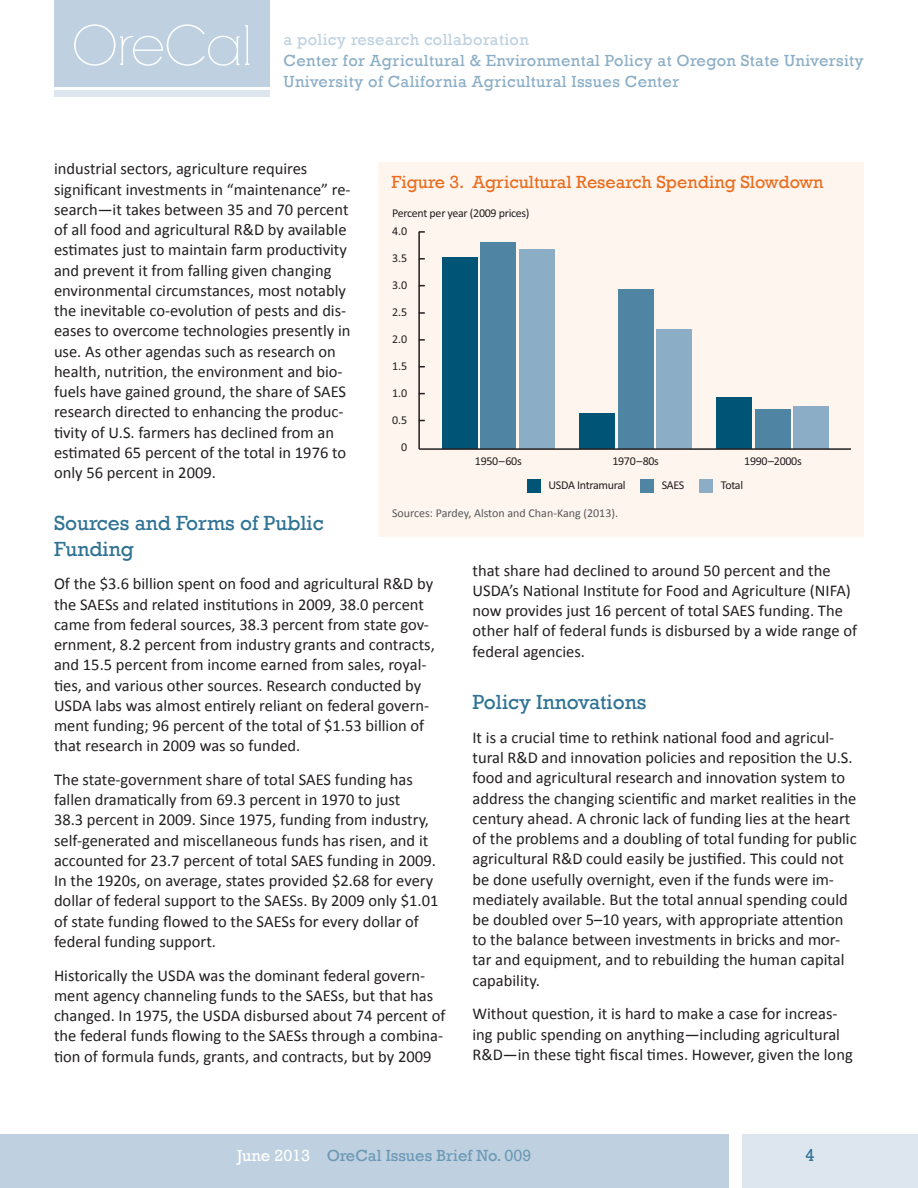
<style>
.page{position:relative;width:918px;height:1188px;background:#fff}
.page>*{position:absolute;margin:0;border:0;box-sizing:border-box;transform-origin:0 0}
.t1{font:54px "RNS Camelia";letter-spacing:-.01em;color:#fff}
.t2{font:21px/25.2px "Rockwell";color:#307394}
.t3{font:18px "Rockwell";color:#ea6d1f}
.t4{font:18px "Rockwell";color:#307394}
.t5{font:16.5px/20.2px "Calibri";color:#231f20}
.t6{font:16.5px "Rockwell";letter-spacing:.02em;color:#8baec6}
.t7{font:16.5px "Rockwell";color:#6c99b5}
.t8{font:16.5px "Rockwell";letter-spacing:.02em;color:#bfd1e0}
.t9{font:12px "Calibri";letter-spacing:-.025em;color:#231f20}
.t10{font:12px "Calibri";color:#57585a}
.s1{color:#fff}
</style>
<div class="page">
<div style="left:0;top:1134px;width:729px;height:54px;background:#bfd1e0"></div>
<div style="left:742px;top:1134px;width:176px;height:54px;background:#dde6ee"></div>
<div style="left:54px;top:0;width:216px;height:87px;background:#bfd1e0"></div>
<div style="left:54px;top:90px;width:216px;height:7px;background:#dde6ee"></div>
<div style="left:378px;top:162px;width:486px;height:374px;background:#fdf5ee"></div>
<div style="left:527px;top:480px;width:14px;height:13px;background:#005476"></div>
<div style="left:641px;top:480px;width:13px;height:13px;background:#4f85a3"></div>
<div style="left:700px;top:480px;width:13px;height:13px;background:#8baec6"></div>
<div style="left:481px;top:242px;width:35px;height:207px;background:#4f85a3"></div>
<div style="left:442px;top:257px;width:35px;height:192px;background:#005476"></div>
<div style="left:519px;top:250px;width:35px;height:199px;background:#8baec6"></div>
<div style="left:618px;top:289px;width:35px;height:160px;background:#4f85a3"></div>
<div style="left:580px;top:414px;width:35px;height:35px;background:#005476"></div>
<div style="left:656px;top:329px;width:35px;height:120px;background:#8baec6"></div>
<div style="left:755px;top:409px;width:35px;height:40px;background:#4f85a3"></div>
<div style="left:717px;top:397px;width:35px;height:52px;background:#005476"></div>
<div style="left:794px;top:406px;width:35px;height:43px;background:#8baec6"></div>
<hr style="left:418px;top:232px;width:2px;height:217px;background:#231f20">
<hr style="left:419px;top:448px;width:432px;height:2px;background:#231f20">
<h1 class="t1" style="left:72px;top:14px;width:182px">OreCal</h1>
<p class="t8" style="left:284px;top:30px;width:247px">a policy research collaboration</p>
<p class="t6" style="left:284px;top:51px;width:582px">Center for Agricultural &amp; Environmental Policy at Oregon State University</p>
<p class="t6" style="left:284px;top:72px;width:397px">University of California Agricultural Issues Center</p>
<p class="t5" style="left:54px;top:159px;width:298px">industrial sectors, agriculture requires significant investments in “maintenance” re&shy;search—it takes between 35 and 70 percent of all food and agricultural R&amp;D by available estimates just to maintain farm productivity and prevent it from falling given changing environmental circumstances, most notably the inevitable co-evolution of pests and dis&shy;eases to overcome technologies presently in use. As other agendas such as research on health, nutrition, the environment and bio&shy;fuels have gained ground, the share of SAES research directed to enhancing the produc&shy;tivity of U.S. farmers has declined from an estimated 65 percent of the total in 1976 to only 56 percent in 2009.</p>
<p class="t2" style="left:54px;top:511px;width:271px">Sources and Forms of Public<br>Funding</p>
<p class="t5" style="left:54px;top:574px;width:382px">Of the $3.6 billion spent on food and agricultural R&amp;D by the SAESs and related institutions in 2009, 38.0 percent came from federal sources, 38.3 percent from state gov&shy;ernment, 8.2 percent from industry grants and contracts, and 15.5 percent from income earned from sales, royal&shy;ties, and various other sources. Research conducted by USDA labs was almost entirely reliant on federal govern&shy;ment funding; 96 percent of the total of $1.53 billion of that research in 2009 was so funded.</p>
<p class="t5" style="left:54px;top:769px;width:386px">The state-government share of total SAES funding has fallen dramatically from 69.3 percent in 1970 to just<br>38.3 percent in 2009. Since 1975, funding from industry, self-generated and miscellaneous funds has risen, and it accounted for 23.7 percent of total SAES funding in 2009.<br>In the 1920s, on average, states provided $2.68 for every dollar of federal support to the SAESs. By 2009 only $1.01 of state funding flowed to the SAESs for every dollar of federal funding support.</p>
<p class="t5" style="left:54px;top:965px;width:393px">Historically the USDA was the dominant federal govern&shy;ment agency channeling funds to the SAESs, but that has changed. In 1975, the USDA disbursed about 74 percent of the federal funds flowing to the SAESs through a combina&shy;tion of formula funds, grants, and contracts, but by 2009</p>
<p class="t3" style="left:392px;top:172px;width:434px">Figure 3. Agricultural Research Spending Slowdown</p>
<p class="t9" style="left:392px;top:205px;width:139px">Percent per year (2009 prices)</p>
<p class="t9" style="left:392px;top:224px;width:17px">4.0</p>
<p class="t9" style="left:392px;top:251px;width:17px">3.5</p>
<p class="t9" style="left:392px;top:278px;width:17px">3.0</p>
<p class="t9" style="left:392px;top:305px;width:17px">2.5</p>
<p class="t9" style="left:392px;top:332px;width:17px">2.0</p>
<p class="t9" style="left:392px;top:359px;width:17px">1.5</p>
<p class="t9" style="left:392px;top:386px;width:17px">1.0</p>
<p class="t9" style="left:392px;top:413px;width:17px">0.5</p>
<p class="t9" style="left:401px;top:440px;width:8px">0</p>
<p class="t9" style="left:475px;top:453px;width:48px">1950–60s</p>
<p class="t9" style="left:612px;top:453px;width:48px">1970–80s</p>
<p class="t9" style="left:744px;top:453px;width:59px">1990–2000s</p>
<p class="t9" style="left:548px;top:478px;width:79px">USDA Intramural</p>
<p class="t9" style="left:662px;top:478px;width:24px">SAES</p>
<p class="t9" style="left:721px;top:478px;width:24px">Total</p>
<p class="t10" style="left:392px;top:505px;width:228px">Sources: Pardey, Alston and Chan-Kang (2013).</p>
<p class="t5" style="left:473px;top:560px;width:386px">that share had declined to around 50 percent and the USDA’s National Institute for Food and Agriculture (NIFA) now provides just 16 percent of total SAES funding. The other half of federal funds is disbursed by a wide range of federal agencies.</p>
<p class="t2" style="left:472px;top:690px;width:175px">Policy Innovations</p>
<p class="t5" style="left:472px;top:727px;width:386px">It is a crucial time to rethink national food and agricul&shy;tural R&amp;D and innovation policies and reposition the U.S. food and agricultural research and innovation system to address the changing scientific and market realities in the century ahead. A chronic lack of funding lies at the heart of the problems and a doubling of total funding for public agricultural R&amp;D could easily be justified. This could not be done usefully overnight, even if the funds were im&shy;mediately available. But the total annual spending could be doubled over 5–10 years, with appropriate attention to the balance between investments in bricks and mor&shy;tar and equipment, and to rebuilding the human capital capability.</p>
<p class="t5" style="left:472px;top:1004px;width:382px">Without question, it is hard to make a case for increas&shy;ing public spending on anything—including agricultural<br>R&amp;D—in these tight fiscal times. However, given the long</p>
<p class="t7" style="left:237px;top:1146px;width:296px"><span class="s1">June 2013</span> OreCal Issues Brief No. 009</p>
<p class="t4" style="left:805px;top:1145px;width:11px">4</p>
</div>
